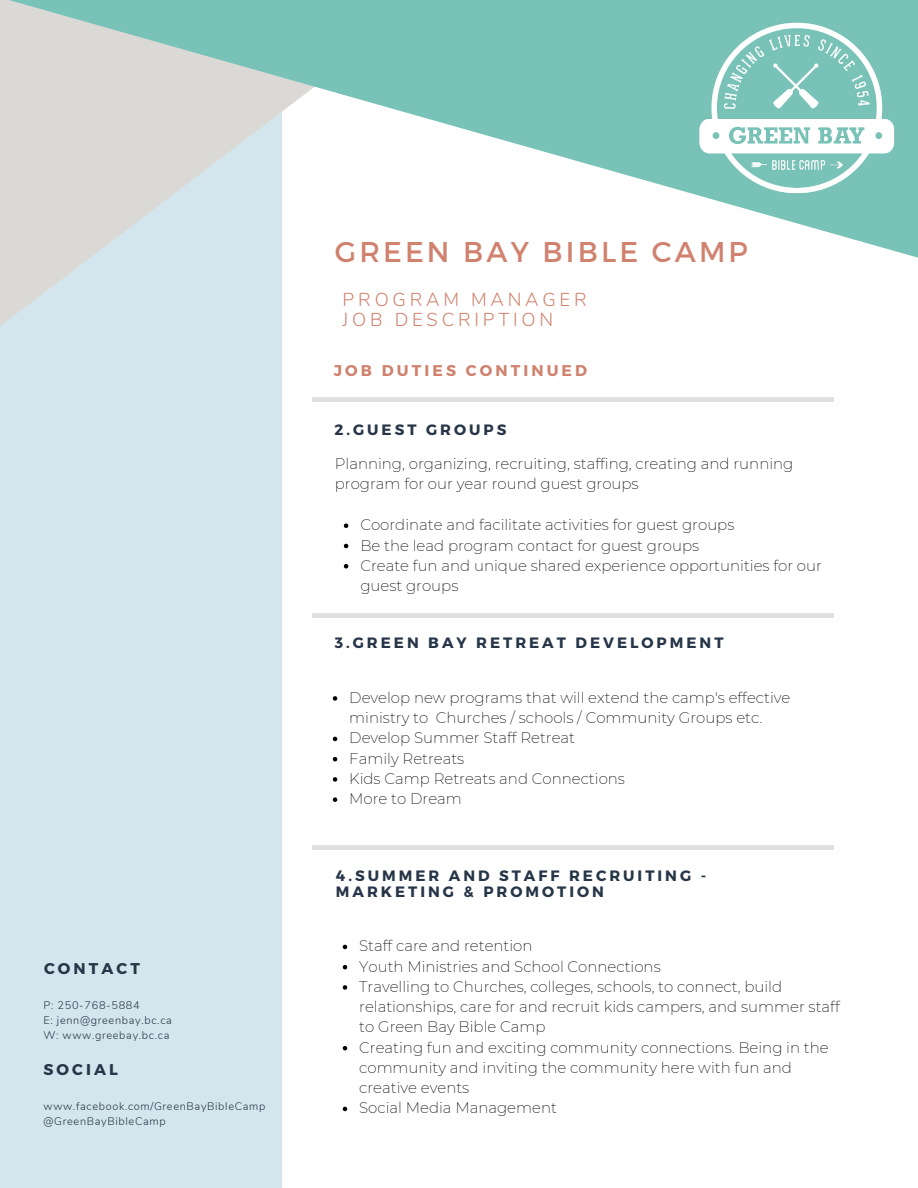
<style>
.page{position:relative;width:918px;height:1188px;background:#fff}
.page>*{position:absolute;margin:0;border:0;box-sizing:border-box;transform-origin:0 0}
.t1{font:28.5px "Montserrat";letter-spacing:.11em;color:#d0826f}
.t2{font:300 18.75px "Nunito";letter-spacing:.2em;color:#d0826f}
.t3{font:700 15.6px "Montserrat";letter-spacing:.2em;color:#d0826f}
.t4{font:700 15.6px "Montserrat";letter-spacing:.2em;color:#263547}
.t5{font:200 15px/20.2px "Montserrat";color:#000}
.t6{font:700 15px/15.8px "Montserrat";letter-spacing:.2em;color:#263547}
.t7{font:300 10.95px "Nunito";letter-spacing:.06em;color:#263547}
</style>
<div class="page">
<div style="left:0;top:0;width:282px;height:1188px;background:#d4e6ed"></div>
<div style="left:312px;top:397px;width:521px;height:5px;background:#dfe0e0"></div>
<svg style="left:0;top:292px;width:45px;height:34px;fill:#d8dbd9"></svg>
<svg style="left:0;top:0;width:918px;height:292px"></svg>
<img style="left:695px;top:20px;width:204px;height:178px">
<svg style="left:344px;top:524px;width:4px;height:4px"></svg>
<svg style="left:344px;top:544px;width:4px;height:4px"></svg>
<svg style="left:344px;top:564px;width:4px;height:5px"></svg>
<div style="left:312px;top:613px;width:521px;height:5px;background:#dfe0e0"></div>
<svg style="left:333px;top:696px;width:4px;height:5px"></svg>
<svg style="left:333px;top:737px;width:4px;height:4px"></svg>
<svg style="left:333px;top:757px;width:4px;height:4px"></svg>
<svg style="left:333px;top:777px;width:4px;height:5px"></svg>
<svg style="left:333px;top:797px;width:4px;height:5px"></svg>
<hr style="left:312px;top:846px;width:521px;height:4px;background:#dfe0e0">
<svg style="left:343px;top:945px;width:4px;height:4px"></svg>
<svg style="left:343px;top:965px;width:4px;height:4px"></svg>
<svg style="left:343px;top:985px;width:4px;height:5px"></svg>
<svg style="left:343px;top:1046px;width:4px;height:4px"></svg>
<svg style="left:343px;top:1107px;width:4px;height:4px"></svg>
<p class="t4" style="left:44px;top:958px;width:97px">CONTACT</p>
<p class="t7" style="left:43px;top:998px;width:98px">P: 250-768-5884</p>
<p class="t7" style="left:43px;top:1013px;width:130px">E: jenn@greenbay.bc.ca</p>
<p class="t7" style="left:43px;top:1028px;width:127px">W: www.greebay.bc.ca</p>
<p class="t4" style="left:43px;top:1060px;width:76px">SOCIAL</p>
<p class="t7" style="left:44px;top:1099px;width:223px">www.facebook.com/GreenBayBibleCamp</p>
<p class="t7" style="left:44px;top:1114px;width:124px">@GreenBayBibleCamp</p>
<p class="t1" style="left:335px;top:233px;width:415px">GREEN BAY BIBLE CAMP</p>
<p class="t2" style="left:343px;top:287px;width:246px">PROGRAM MANAGER</p>
<p class="t2" style="left:343px;top:307px;width:212px">JOB DESCRIPTION</p>
<p class="t3" style="left:334px;top:360px;width:255px">JOB DUTIES CONTINUED</p>
<p class="t6" style="left:335px;top:421px;width:173px">2.GUEST GROUPS</p>
<p class="t5" style="left:335px;top:454px;width:460px">Planning, organizing, recruiting, staffing, creating and running program for our year round guest groups</p>
<p class="t5" style="left:360px;top:515px;width:376px">Coordinate and facilitate activities for guest groups</p>
<p class="t5" style="left:360px;top:535px;width:340px">Be the lead program contact for guest groups</p>
<p class="t5" style="left:360px;top:555px;width:463px">Create fun and unique shared experience opportunities for our guest groups</p>
<p class="t6" style="left:335px;top:634px;width:390px">3.GREEN BAY RETREAT DEVELOPMENT</p>
<p class="t5" style="left:349px;top:687px;width:443px">Develop new programs that will extend the camp's effective ministry to Churches / schools / Community Groups etc.</p>
<p class="t5" style="left:349px;top:728px;width:227px">Develop Summer Staff Retreat</p>
<p class="t5" style="left:349px;top:748px;width:117px">Family Retreats</p>
<p class="t5" style="left:349px;top:768px;width:277px">Kids Camp Retreats and Connections</p>
<p class="t5" style="left:349px;top:789px;width:114px">More to Dream</p>
<p class="t6" style="left:336px;top:867px;width:372px">4.SUMMER AND STAFF RECRUITING -<br>MARKETING &amp; PROMOTION</p>
<p class="t5" style="left:359px;top:936px;width:175px">Staff care and retention</p>
<p class="t5" style="left:359px;top:956px;width:303px">Youth Ministries and School Connections</p>
<p class="t5" style="left:359px;top:976px;width:482px">Travelling to Churches, colleges, schools, to connect, build relationships, care for and recruit kids campers, and summer staff to Green Bay Bible Camp</p>
<p class="t5" style="left:359px;top:1037px;width:471px">Creating fun and exciting community connections. Being in the community and inviting the community here with fun and creative events</p>
<p class="t5" style="left:359px;top:1098px;width:199px">Social Media Management</p>
</div>
